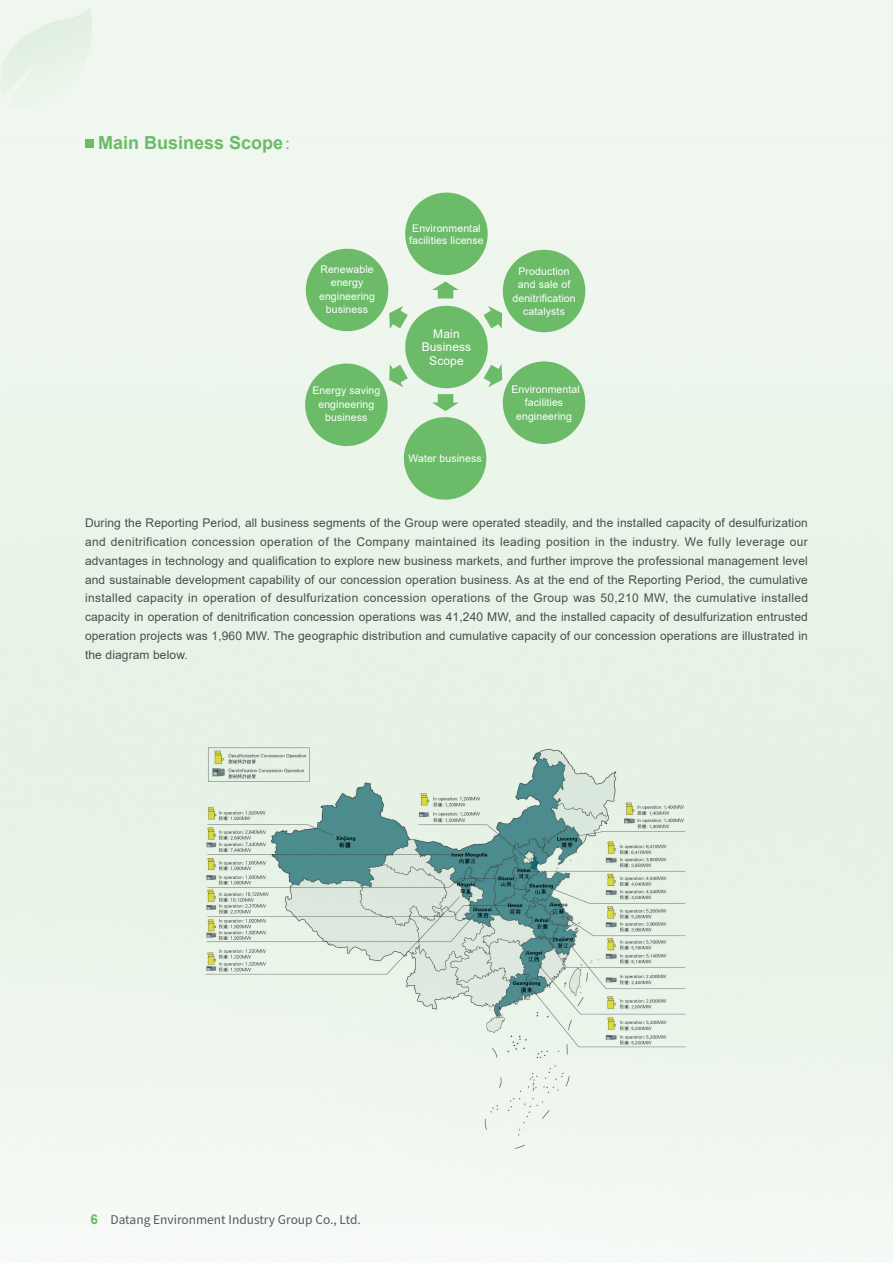
<style>
.page{position:relative;width:893px;height:1263px;background:#eef6ed}
.page>*{position:absolute;margin:0;border:0;box-sizing:border-box;transform-origin:0 0}
.t1{font:700 18px "Arial";color:#6bbb69}
.t2{font:12px/18.8px "Arial";letter-spacing:.01em;color:#4b4c4d;text-align:justify}
.t3{font:12px "Source Han Sans CN";color:#57585a}
.t4{font:12px/13.5px "Arial";letter-spacing:.01em;color:#fff;text-align:center}
.t5{font:10.5px/13.5px "Arial";letter-spacing:.01em;color:#fff;text-align:center}
.s1{font-family:"Adobe Song Std";font-weight:300}
.s2{font-family:"Arial";font-weight:700;font-size:13.5px;color:#6bbb69}
</style>
<div class="page">
<svg style="left:892px;top:1022px;width:1px;height:241px"></svg>
<img style="left:158px;top:722px;width:577px;height:437px">
<div style="left:85px;top:139px;width:8px;height:8px;background:#6bbb69"></div>
<div style="left:405px;top:193px;width:83px;height:82px;background:#6bbb69;border-radius:50%"></div>
<div style="left:405px;top:306px;width:83px;height:82px;background:#6bbb69;border-radius:50%"></div>
<div style="left:503px;top:250px;width:82px;height:82px;background:#6bbb69;border-radius:50%"></div>
<div style="left:503px;top:361px;width:82px;height:83px;background:#6bbb69;border-radius:50%"></div>
<div style="left:404px;top:417px;width:82px;height:83px;background:#6bbb69;border-radius:50%"></div>
<div style="left:305px;top:364px;width:83px;height:82px;background:#6bbb69;border-radius:50%"></div>
<div style="left:306px;top:249px;width:82px;height:82px;background:#6bbb69;border-radius:50%"></div>
<svg style="left:432px;top:281px;width:27px;height:17px"></svg>
<svg style="left:432px;top:394px;width:27px;height:17px"></svg>
<svg style="left:389px;top:364px;width:19px;height:23px"></svg>
<svg style="left:389px;top:306px;width:19px;height:23px"></svg>
<svg style="left:484px;top:364px;width:19px;height:23px"></svg>
<svg style="left:484px;top:306px;width:19px;height:23px"></svg>
<h1 class="t1" style="left:98px;top:130px;width:205px">Main Business Scope<span class="s1">：</span></h1>
<p class="t5" style="left:319px;top:262px;width:57px">Renewable energy engineering business</p>
<p class="t5" style="left:409px;top:222px;width:76px;line-height:12px">Environmental facilities license</p>
<p class="t4" style="left:422px;top:327px;width:51px">Main<br>Business<br>Scope</p>
<p class="t5" style="left:512px;top:264px;width:65px">Production and sale of denitrification catalysts</p>
<p class="t5" style="left:312px;top:384px;width:69px">Energy saving engineering business</p>
<p class="t5" style="left:511px;top:382px;width:70px">Environmental facilities engineering</p>
<p class="t5" style="left:408px;top:452px;width:75px">Water business</p>
<p class="t2" style="left:85px;top:514px;width:725px">During the Reporting Period, all business segments of the Group were operated steadily, and the installed capacity of desulfurization and denitrification concession operation of the Company maintained its leading position in the industry. We fully leverage our advantages in technology and qualification to explore new business markets, and further improve the professional management level and sustainable development capability of our concession operation business. As at the end of the Reporting Period, the cumulative installed capacity in operation of desulfurization concession operations of the Group was 50,210 MW, the cumulative installed capacity in operation of denitrification concession operations was 41,240 MW, and the installed capacity of desulfurization entrusted operation projects was 1,960 MW. The geographic distribution and cumulative capacity of our concession operations are illustrated in the diagram below.</p>
<p class="t3" style="left:90px;top:1213px;width:272px"><span class="s2">6</span> Datang Environment Industry Group Co., Ltd.</p>
</div>
